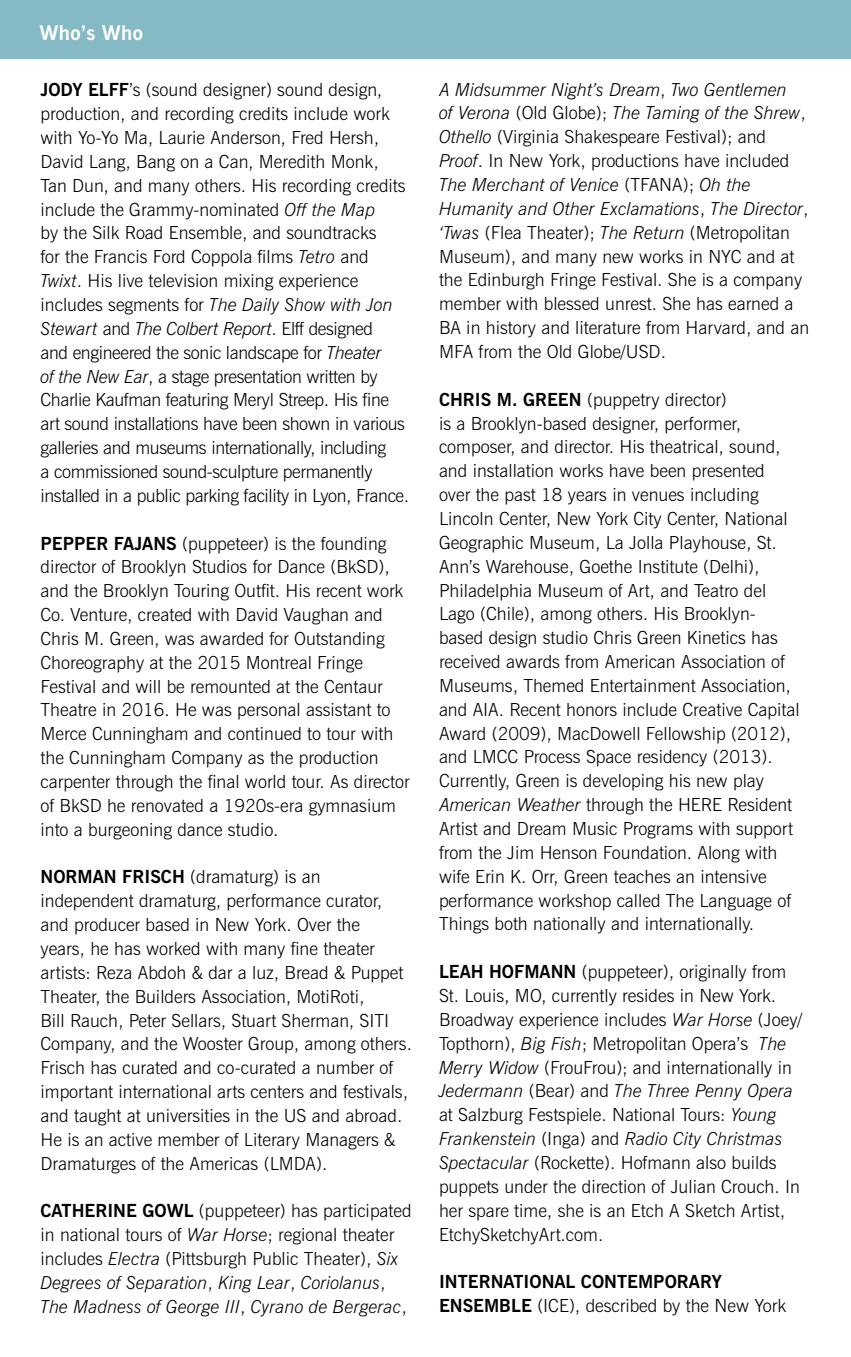
<style>
.page{position:relative;width:851px;height:1357px;background:#fff}
.page>*{position:absolute;margin:0;border:0;box-sizing:border-box;transform-origin:0 0}
.t1{font:700 20.25px "News Gothic BT";letter-spacing:.01em;color:#fff}
.t2{font:300 18px/23.8px "News Gothic BT";color:#000}
.t3{font:700 18px/23.8px "News Gothic BT";color:#000}
.s1{font-weight:700}
.s2{font-style:italic}
.s3{font-weight:300}
</style>
<div class="page">
<div style="left:0;top:0;width:850px;height:59px;background:#85bac4"></div>
<p class="t1" style="left:40px;top:20px;width:105px">Who’s Who</p>
<p class="t2" style="left:40px;top:78px;width:370px"><span class="s1">JODY ELFF</span>’s (sound designer) sound design, production, and recording credits include work with Yo-Yo Ma, Laurie Anderson, Fred Hersh, David Lang, Bang on a Can, Meredith Monk, Tan Dun, and many others. His recording credits include the Grammy-nominated <span class="s2">Off the Map<br></span>by the Silk Road Ensemble, and soundtracks<br>for the Francis Ford Coppola films <span class="s2">Tetro</span> and <span class="s2">Twixt</span>. His live television mixing experience includes segments for <span class="s2">The Daily Show with Jon Stewart</span> and <span class="s2">The Colbert Report</span>. Elff designed<br>and engineered the sonic landscape for <span class="s2">Theater<br>of the New Ear</span>, a stage presentation written by Charlie Kaufman featuring Meryl Streep. His fine art sound installations have been shown in various galleries and museums internationally, including<br>a commissioned sound-sculpture permanently installed in a public parking facility in Lyon, France.</p>
<p class="t2" style="left:40px;top:531px;width:370px"><span class="s1">PEPPER FAJANS</span> (puppeteer) is the founding director of Brooklyn Studios for Dance (BkSD), and the Brooklyn Touring Outfit. His recent work Co. Venture, created with David Vaughan and Chris M. Green, was awarded for Outstanding Choreography at the 2015 Montreal Fringe Festival and will be remounted at the Centaur Theatre in 2016. He was personal assistant to Merce Cunningham and continued to tour with the Cunningham Company as the production carpenter through the final world tour. As director of BkSD he renovated a 1920s-era gymnasium into a burgeoning dance studio.</p>
<p class="t2" style="left:40px;top:865px;width:373px"><span class="s1">NORMAN FRISCH</span> (dramaturg) is an independent dramaturg, performance curator, and producer based in New York. Over the<br>years, he has worked with many fine theater artists: Reza Abdoh &amp; dar a luz, Bread &amp; Puppet Theater, the Builders Association, MotiRoti,<br>Bill Rauch, Peter Sellars, Stuart Sherman, SITI Company, and the Wooster Group, among others.<br>Frisch has curated and co-curated a number of important international arts centers and festivals, and taught at universities in the US and abroad.<br>He is an active member of Literary Managers &amp; Dramaturges of the Americas (LMDA).</p>
<p class="t2" style="left:40px;top:1199px;width:372px"><span class="s1">CATHERINE GOWL</span> (puppeteer) has participated in national tours of <span class="s2">War Horse</span>; regional theater includes <span class="s2">Electra</span> (Pittsburgh Public Theater), <span class="s2">Six Degrees of Separation</span>, <span class="s2">King Lear</span>, <span class="s2">Coriolanus</span>, <span class="s2">The Madness of George III</span>, <span class="s2">Cyrano de Bergerac</span>,</p>
<p class="t2" style="left:439px;top:77px;width:371px"><span class="s2">A Midsummer Night’s Dream</span>, <span class="s2">Two Gentlemen<br>of Verona</span> (Old Globe); <span class="s2">The Taming of the Shrew</span>, <span class="s2">Othello</span> (Virginia Shakespeare Festival); and <span class="s2">Proof</span>. In New York, productions have included <span class="s2">The Merchant of Venice</span> (TFANA); <span class="s2">Oh the Humanity and Other Exclamations</span>, <span class="s2">The Director</span>, <span class="s2">‘Twas</span> (Flea Theater); <span class="s2">The Return</span> (Metropolitan Museum), and many new works in NYC and at the Edinburgh Fringe Festival. She is a company member with blessed unrest. She has earned a BA in history and literature from Harvard, and an MFA from the Old Globe/USD.</p>
<p class="t2" style="left:439px;top:387px;width:362px"><span class="s1">CHRIS M. GREEN</span> (puppetry director)<br>is a Brooklyn-based designer, performer, composer, and director. His theatrical, sound, and installation works have been presented over the past 18 years in venues including Lincoln Center, New York City Center, National Geographic Museum, La Jolla Playhouse, St.<br>Ann’s Warehouse, Goethe Institute (Delhi), Philadelphia Museum of Art, and Teatro del Lago (Chile), among others. His Brooklyn&shy;based design studio Chris Green Kinetics has received awards from American Association of Museums, Themed Entertainment Association, and AIA. Recent honors include Creative Capital Award (2009), MacDowell Fellowship (2012), and LMCC Process Space residency (2013).<br>Currently, Green is developing his new play <span class="s2">American Weather</span> through the HERE Resident Artist and Dream Music Programs with support from the Jim Henson Foundation. Along with wife Erin K. Orr, Green teaches an intensive performance workshop called The Language of Things both nationally and internationally.</p>
<p class="t2" style="left:439px;top:960px;width:365px"><span class="s1">LEAH HOFMANN</span> (puppeteer), originally from St. Louis, MO, currently resides in New York.<br>Broadway experience includes <span class="s2">War Horse</span> (Joey/ Topthorn), <span class="s2">Big Fish</span>; Metropolitan Opera’s <span class="s2">The Merry Widow</span> (FrouFrou); and internationally in <span class="s2">Jedermann</span> (Bear) and <span class="s2">The Three Penny Opera </span>at Salzburg Festspiele. National Tours: <span class="s2">Young Frankenstein</span> (Inga) and <span class="s2">Radio City Christmas Spectacular</span> (Rockette). Hofmann also builds puppets under the direction of Julian Crouch. In her spare time, she is an Etch A Sketch Artist, EtchySketchyArt.com.</p>
<p class="t3" style="left:439px;top:1270px;width:348px">INTERNATIONAL CONTEMPORARY<br>ENSEMBLE <span class="s3">(ICE), described by the New York</span></p>
</div>
